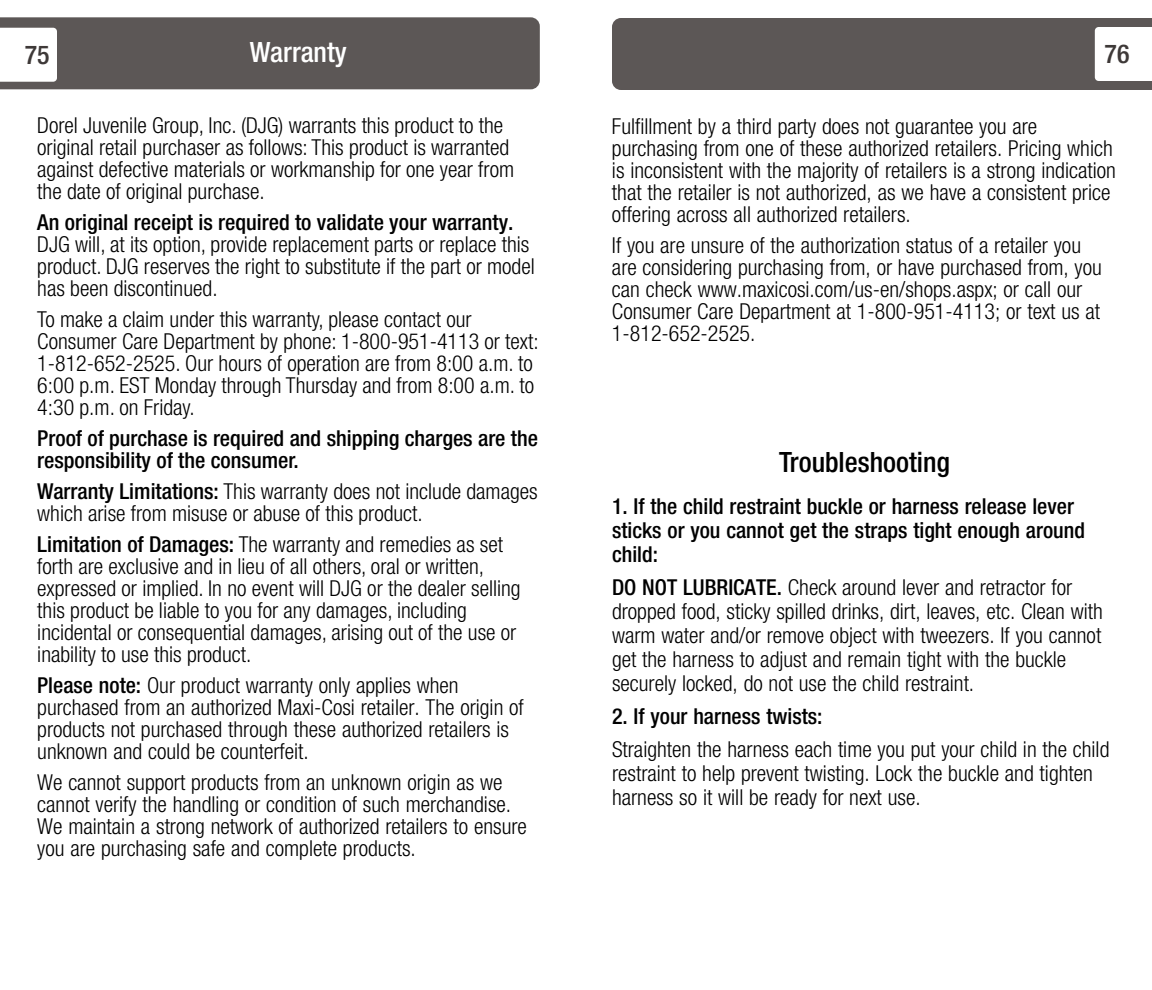
<style>
.page{position:relative;width:1152px;height:990px;background:#fff}
.page>*{position:absolute;margin:0;border:0;box-sizing:border-box;transform-origin:0 0}
.t1{font:500 condensed 28px "Helvetica Neue LT Std";color:#000}
.t2{font:500 condensed 28px "Helvetica Neue LT Std";color:#fff}
.t3{font:500 condensed 26px "Helvetica Neue LT Std";color:#3e3938}
.t4{font:300 condensed 22px/22px "Helvetica Neue LT Std";color:#000}
.t5{font:500 condensed 22px/24px "Helvetica Neue LT Std";color:#000}
.s1{font-weight:500}
</style>
<div class="page">
<svg style="left:612px;top:18px;width:540px;height:72px;background:#686463"></svg>
<svg style="left:0;top:17px;width:540px;height:72px;background:#6a6665"></svg>
<p class="t3" style="left:25px;top:39px;width:26px">75</p>
<p class="t2" style="left:250px;top:35px;width:98px">Warranty</p>
<p class="t3" style="left:1105px;top:39px;width:26px">76</p>
<p class="t4" style="left:37px;top:114px;width:478px">Dorel Juvenile Group, Inc. (DJG) warrants this product to the original retail purchaser as follows: This product is warranted against defective materials or workmanship for one year from the date of original purchase.</p>
<p class="t5" style="left:37px;top:210px;width:478px">An original receipt is required to validate your warranty.</p>
<p class="t4" style="left:37px;top:233px;width:499px">DJG will, at its option, provide replacement parts or replace this product. DJG reserves the right to substitute if the part or model has been discontinued.</p>
<p class="t4" style="left:37px;top:308px;width:503px">To make a claim under this warranty, please contact our Consumer Care Department by phone: 1-800-951-4113 or text:<br>1-812-652-2525. Our hours of operation are from 8:00 a.m. to 6:00 p.m. EST Monday through Thursday and from 8:00 a.m. to 4:30 p.m. on Friday.</p>
<p class="t5" style="left:37px;top:427px;width:502px;line-height:22px">Proof of purchase is required and shipping charges are the responsibility of the consumer.</p>
<p class="t4" style="left:37px;top:480px;width:502px"><span class="s1">Warranty Limitations:</span> This warranty does not include damages which arise from misuse or abuse of this product.</p>
<p class="t4" style="left:37px;top:533px;width:485px"><span class="s1">Limitation of Damages:</span> The warranty and remedies as set forth are exclusive and in lieu of all others, oral or written, expressed or implied. In no event will DJG or the dealer selling this product be liable to you for any damages, including incidental or consequential damages, arising out of the use or inability to use this product.</p>
<p class="t4" style="left:37px;top:674px;width:488px"><span class="s1">Please note:</span> Our product warranty only applies when purchased from an authorized Maxi-Cosi retailer. The origin of products not purchased through these authorized retailers is unknown and could be counterfeit.</p>
<p class="t4" style="left:37px;top:771px;width:491px">We cannot support products from an unknown origin as we cannot verify the handling or condition of such merchandise.<br>We maintain a strong network of authorized retailers to ensure you are purchasing safe and complete products.</p>
<p class="t4" style="left:612px;top:115px;width:505px">Fulfillment by a third party does not guarantee you are purchasing from one of these authorized retailers. Pricing which is inconsistent with the majority of retailers is a strong indication that the retailer is not authorized, as we have a consistent price offering across all authorized retailers.</p>
<p class="t4" style="left:612px;top:234px;width:491px">If you are unsure of the authorization status of a retailer you are considering purchasing from, or have purchased from, you can check www.maxicosi.com/us-en/shops.aspx; or call our Consumer Care Department at 1-800-951-4113; or text us at 1-812-652-2525.</p>
<p class="t1" style="left:779px;top:445px;width:173px">Troubleshooting</p>
<p class="t5" style="left:612px;top:493px;width:474px">1. If the child restraint buckle or harness release lever sticks or you cannot get the straps tight enough around child:</p>
<p class="t4" style="left:612px;top:575px;width:493px;line-height:24px"><span class="s1">DO NOT LUBRICATE.</span> Check around lever and retractor for dropped food, sticky spilled drinks, dirt, leaves, etc. Clean with warm water and/or remove object with tweezers. If you cannot get the harness to adjust and remain tight with the buckle securely locked, do not use the child restraint.</p>
<p class="t5" style="left:612px;top:703px;width:212px">2. If your harness twists:</p>
<p class="t4" style="left:612px;top:737px;width:499px;line-height:24px">Straighten the harness each time you put your child in the child restraint to help prevent twisting. Lock the buckle and tighten harness so it will be ready for next use.</p>
</div>
